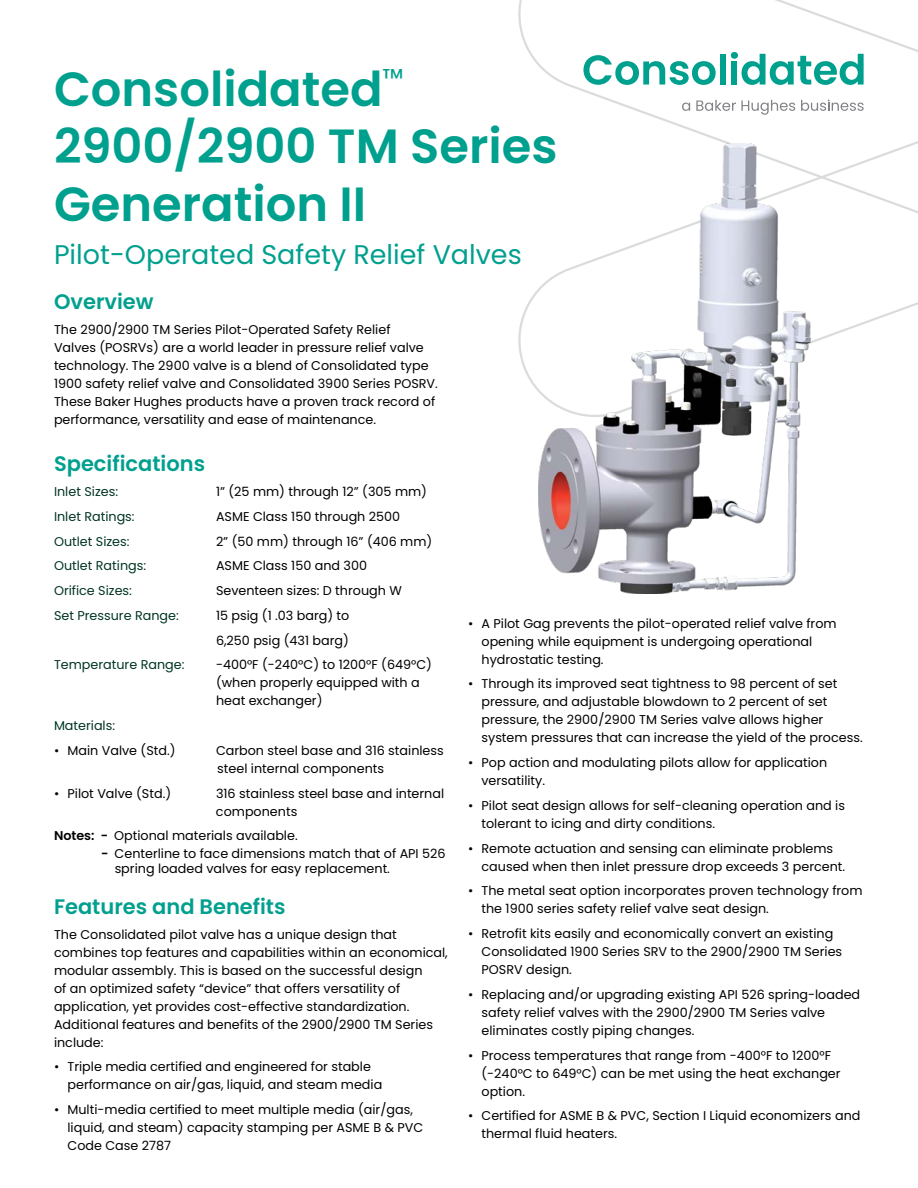
<style>
.page{position:relative;width:918px;height:1188px;background:#fff}
.page>*{position:absolute;margin:0;border:0;box-sizing:border-box;transform-origin:0 0}
.t1{font:600 48px/57.6px "Poppins";color:#00a08e}
.t2{font:27px "Poppins";color:#00a08e}
.t3{font:600 21px "Poppins";color:#00a08e}
.t4{font:12.75px/18px "Poppins";color:#000}
.t5{font:12.75px "Poppins";color:#003525}
.s1{font-weight:600}
</style>
<div class="page">
<svg style="left:518px;top:0;width:400px;height:392px"></svg>
<svg style="left:583px;top:55px;width:133px;height:30px"></svg>
<div style="left:720px;top:54px;width:6px;height:31px;background:#00a08e"></div>
<div style="left:731px;top:62px;width:6px;height:23px;background:#00a08e"></div>
<div style="left:731px;top:52px;width:7px;height:7px;background:#00a08e;border-radius:50%"></div>
<svg style="left:742px;top:54px;width:122px;height:31px"></svg>
<svg style="left:682px;top:103px;width:8px;height:8px"></svg>
<svg style="left:696px;top:100px;width:99px;height:15px"></svg>
<svg style="left:801px;top:100px;width:63px;height:11px"></svg>
<img style="left:539px;top:144px;width:271px;height:449px">
<h1 class="t1" style="left:54px;top:60px;width:505px">Consolidated<sup>™<br></sup>2900/2900 TM Series<br>Generation II</h1>
<h2 class="t2" style="left:54px;top:239px;width:469px">Pilot-Operated Safety Relief Valves</h2>
<h3 class="t3" style="left:54px;top:290px;width:101px">Overview</h3>
<p class="t4" style="left:54px;top:321px;width:385px">The 2900/2900 TM Series Pilot-Operated Safety Relief<br>Valves (POSRVs) are a world leader in pressure relief valve technology. The 2900 valve is a blend of Consolidated type 1900 safety relief valve and Consolidated 3900 Series POSRV.<br>These Baker Hughes products have a proven track record of performance, versatility and ease of maintenance.</p>
<h3 class="t3" style="left:54px;top:452px;width:153px">Specifications</h3>
<p class="t5" style="left:54px;top:484px;width:66px">Inlet Sizes:</p>
<p class="t4" style="left:216px;top:483px;width:213px">1” (25 mm) through 12” (305 mm)</p>
<p class="t5" style="left:54px;top:509px;width:82px">Inlet Ratings:</p>
<p class="t4" style="left:216px;top:507px;width:186px">ASME Class 150 through 2500</p>
<p class="t5" style="left:54px;top:534px;width:77px">Outlet Sizes:</p>
<p class="t4" style="left:216px;top:532px;width:218px">2” (50 mm) through 16” (406 mm)</p>
<p class="t5" style="left:54px;top:558px;width:94px">Outlet Ratings:</p>
<p class="t4" style="left:216px;top:557px;width:153px">ASME Class 150 and 300</p>
<p class="t5" style="left:54px;top:583px;width:79px">Orifice Sizes:</p>
<p class="t4" style="left:216px;top:582px;width:187px">Seventeen sizes: D through W</p>
<p class="t5" style="left:54px;top:608px;width:126px">Set Pressure Range:</p>
<p class="t4" style="left:216px;top:603px;width:135px;line-height:24.8px">15 psig (1 .03 barg) to<br>6,250 psig (431 barg)</p>
<p class="t5" style="left:54px;top:657px;width:132px">Temperature Range:</p>
<p class="t4" style="left:216px;top:656px;width:218px">-400°F (-240°C) to 1200°F (649°C) (when properly equipped with a heat exchanger)</p>
<p class="t5" style="left:54px;top:718px;width:63px">Materials:</p>
<p class="t4" style="left:54px;top:741px;width:123px">• Main Valve (Std.)</p>
<p class="t4" style="left:216px;top:741px;width:229px">Carbon steel base and 316 stainless steel internal components</p>
<p class="t4" style="left:54px;top:784px;width:119px">• Pilot Valve (Std.)</p>
<p class="t4" style="left:216px;top:784px;width:230px">316 stainless steel base and internal components</p>
<p class="t4" style="left:54px;top:827px;width:245px"><span class="s1">Notes: -</span> Optional materials available.</p>
<p class="t4" style="left:115px;top:846px;width:332px;line-height:15px;text-indent:-14px"><span class="s1">-</span> Centerline to face dimensions match that of API 526 spring loaded valves for easy replacement.</p>
<h3 class="t3" style="left:54px;top:894px;width:233px">Features and Benefits</h3>
<p class="t4" style="left:54px;top:925px;width:395px">The Consolidated pilot valve has a unique design that combines top features and capabilities within an economical, modular assembly. This is based on the successful design<br>of an optimized safety “device” that offers versatility of application, yet provides cost-effective standardization.<br>Additional features and benefits of the 2900/2900 TM Series include:</p>
<p class="t4" style="left:68px;top:1058px;width:316px;text-indent:-14px">• Triple media certified and engineered for stable performance on air/gas, liquid, and steam media</p>
<p class="t4" style="left:68px;top:1101px;width:357px;text-indent:-14px">• Multi-media certified to meet multiple media (air/gas, liquid, and steam) capacity stamping per ASME B &amp; PVC<br>Code Case 2787</p>
<p class="t4" style="left:482px;top:614px;width:357px;text-indent:-14px">• A Pilot Gag prevents the pilot-operated relief valve from opening while equipment is undergoing operational hydrostatic testing.</p>
<p class="t4" style="left:482px;top:675px;width:383px;text-indent:-14px">• Through its improved seat tightness to 98 percent of set pressure, and adjustable blowdown to 2 percent of set pressure, the 2900/2900 TM Series valve allows higher system pressures that can increase the yield of the process.</p>
<p class="t4" style="left:482px;top:754px;width:347px;text-indent:-14px">• Pop action and modulating pilots allow for application versatility.</p>
<p class="t4" style="left:482px;top:796px;width:365px;text-indent:-14px">• Pilot seat design allows for self-cleaning operation and is tolerant to icing and dirty conditions.</p>
<p class="t4" style="left:482px;top:839px;width:365px;text-indent:-14px">• Remote actuation and sensing can eliminate problems caused when then inlet pressure drop exceeds 3 percent.</p>
<p class="t4" style="left:482px;top:882px;width:383px;text-indent:-14px">• The metal seat option incorporates proven technology from the 1900 series safety relief valve seat design.</p>
<p class="t4" style="left:482px;top:925px;width:362px;text-indent:-14px">• Retrofit kits easily and economically convert an existing<br>Consolidated 1900 Series SRV to the 2900/2900 TM Series<br>POSRV design.</p>
<p class="t4" style="left:482px;top:985px;width:380px;text-indent:-14px">• Replacing and/or upgrading existing API 526 spring-loaded safety relief valves with the 2900/2900 TM Series valve eliminates costly piping changes.</p>
<p class="t4" style="left:482px;top:1046px;width:361px;text-indent:-14px">• Process temperatures that range from -400°F to 1200°F (-240°C to 649°C) can be met using the heat exchanger option.</p>
<p class="t4" style="left:482px;top:1107px;width:380px;text-indent:-14px">• Certified for ASME B &amp; PVC, Section I Liquid economizers and thermal fluid heaters.</p>
</div>
